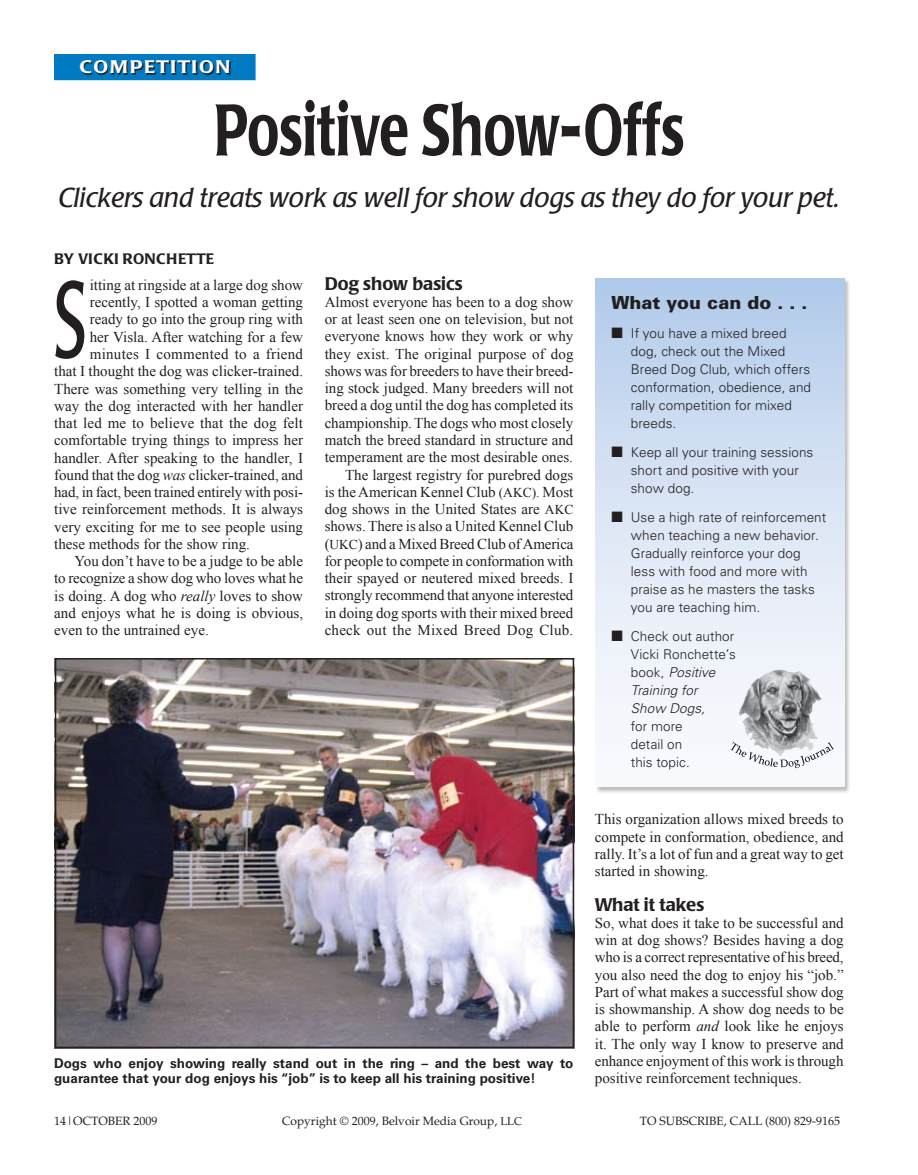
<style>
.page{position:relative;width:918px;height:1175px;background:#fff}
.page>*{position:absolute;margin:0;border:0;box-sizing:border-box;transform-origin:0 0}
.t1{font:108px "Poppl Laudatio";color:#231f20;scale:.6 1}
.t2{font:500 72px "Poppl Laudatio";color:#231f20;scale:.74 1}
.t3{font:italic 27px "Poppl Laudatio";color:#231f20}
.t4{font:500 18px "Poppl Laudatio";color:#231f20}
.t5{font:900 18px "Univers";letter-spacing:.005em;color:#231f20}
.t6{font:500 18px "Poppl Laudatio";letter-spacing:.055em;color:#fff;scale:1.1 1}
.t7{font:15px/17.2px "Times New Roman";color:#231f20;text-align:justify}
.t8{font:15px "Times New Roman";letter-spacing:.02em;color:#231f20}
.t9{font:500 15px "Poppl Laudatio";letter-spacing:.02em;color:#231f20}
.t10{font:15px "Zapf Dingbats";color:#231f20}
.t11{font:300 13.5px/18px "Univers";letter-spacing:.005em;color:#231f20}
.t12{font:700 13.5px/15px "Univers";color:#231f20}
.t13{font:12px "Palatino";color:#231f20}
.s1{font-style:italic}
.s2{font-size:13.5px}
.s3{font-size:11.25px}
</style>
<div class="page">
<div style="left:55px;top:55px;width:200px;height:24px;background:#007bc3"></div>
<div style="left:54px;top:54px;width:202px;height:26px;border:2px solid #007bc3"></div>
<svg style="left:76px;top:56px;width:180px;height:25px"></svg>
<div style="left:594px;top:278px;width:258px;height:516px;background:#231f20;opacity:.3"></div>
<div style="left:595px;top:279px;width:249px;height:508px;background:linear-gradient(to bottom,#b6cdeb,#fffeff)"></div>
<img style="left:739px;top:669px;width:83px;height:73px">
<svg style="left:731px;top:742px;width:103px;height:26px"></svg>
<img style="left:58px;top:661px;width:513px;height:384px">
<div style="left:55px;top:658px;width:519px;height:390px;border:2px solid #231f20"></div>
<p class="t6" style="left:80px;top:57px;width:114px">co mpetition</p>
<h2 class="t2" style="left:214px;top:89px;width:638px">Positive Show-Offs</h2>
<h3 class="t3" style="left:58px;top:183px;width:783px">Clickers and treats work as well for show dogs as they do for your pet.</h3>
<p class="t9" style="left:54px;top:250px;width:29px">By vic</p>
<p class="t9" style="left:103px;top:250px;width:42px">ki ronc</p>
<p class="t9" style="left:166px;top:250px;width:50px">hette</p>
<p class="t7" style="left:90px;top:276px;width:215px">itting at ringside at a large dog show</p>
<p class="t7" style="left:90px;top:293px;width:215px">recently, I spotted a woman getting</p>
<p class="t7" style="left:90px;top:310px;width:215px">ready to go into the group ring with</p>
<p class="t7" style="left:90px;top:328px;width:215px">her Visla. After watching for a few</p>
<p class="t8" style="left:90px;top:344px;width:215px">minutes I commented to a friend</p>
<p class="t7" style="left:54px;top:362px;width:250px">that I thought the dog was clicker-trained.</p>
<p class="t7" style="left:54px;top:379px;width:250px">There was something very telling in the</p>
<p class="t7" style="left:54px;top:397px;width:250px">way the dog interacted with her handler</p>
<p class="t7" style="left:54px;top:414px;width:250px">that led me to believe that the dog felt</p>
<p class="t7" style="left:54px;top:431px;width:250px">comfortable trying things to impress her</p>
<p class="t7" style="left:54px;top:448px;width:250px">handler. After speaking to the handler, I</p>
<p class="t7" style="left:54px;top:466px;width:250px">found that the dog <span class="s1">was</span> clicker-trained, and</p>
<p class="t7" style="left:54px;top:483px;width:250px">had, in fact, been trained entirely with posi-</p>
<p class="t7" style="left:54px;top:500px;width:250px">tive reinforcement methods. It is always</p>
<p class="t7" style="left:54px;top:517px;width:250px">very exciting for me to see people using</p>
<p class="t7" style="left:54px;top:535px;width:197px">these methods for the show ring.</p>
<p class="t7" style="left:75px;top:552px;width:230px">You don’t have to be a judge to be able</p>
<p class="t7" style="left:54px;top:569px;width:250px">to recognize a show dog who loves what he</p>
<p class="t7" style="left:54px;top:586px;width:250px">is doing. A dog who <span class="s1">really</span> loves to show</p>
<p class="t7" style="left:54px;top:604px;width:250px">and enjoys what he is doing is obvious,</p>
<p class="t7" style="left:54px;top:621px;width:156px">even to the untrained eye.</p>
<h1 class="t1" style="left:54px;top:260px;width:55px">S</h1>
<p class="t4" style="left:325px;top:273px;width:139px">Dog show basics</p>
<p class="t7" style="left:325px;top:293px;width:250px;text-align:right">Almost everyone has been to a dog show or at least seen one on television, but not everyone knows how they work or why they exist. The original purpose of dog shows was for breeders to have their breed&shy;ing stock judged. Many breeders will not breed a dog until the dog has completed its championship. The dogs who most closely match the breed standard in structure and temperament are the most desirable ones.<br>The largest registry for purebred dogs<br>is the American Kennel Club <span class="s2">(AKC).</span> Most dog shows in the United States are <span class="s2">AKC </span>shows. There is also a United Kennel Club (<span class="s2">UKC</span>) and a Mixed Breed Club of America for people to compete in conformation with their spayed or neutered mixed breeds. I strongly recommend that anyone interested in doing dog sports with their mixed breed check out the Mixed Breed Dog Club.</p>
<p class="t12" style="left:54px;top:1055px;width:521px">Dogs who enjoy showing really stand out in the ring – and the best way to guarantee that your dog enjoys his “job” is to keep all his training positive!</p>
<p class="t5" style="left:611px;top:291px;width:198px">What you can do . . .</p>
<p class="t11" style="left:631px;top:324px;width:182px">If you have a mixed breed dog, check out the Mixed<br>Breed Dog Club, which offers conformation, obedience, and rally competition for mixed breeds.</p>
<p class="t11" style="left:631px;top:443px;width:184px">Keep all your training sessions short and positive with your show dog.</p>
<p class="t11" style="left:631px;top:508px;width:197px">Use a high rate of reinforcement when teaching a new behavior.<br>Gradually reinforce your dog less with food and more with praise as he masters the tasks you are teaching him.</p>
<p class="t11" style="left:631px;top:627px;width:106px">Check out author<br>Vicki Ronchette’s book, <span class="s1">Positive<br>Training for<br>Show Dogs,</span></p>
<p class="t11" style="left:631px;top:717px;width:60px">for more detail on this topic.</p>
<p class="t10" style="left:611px;top:326px;width:13px">■</p>
<p class="t10" style="left:611px;top:444px;width:13px">■</p>
<p class="t10" style="left:611px;top:509px;width:13px">■</p>
<p class="t10" style="left:611px;top:628px;width:13px">■</p>
<p class="t7" style="left:595px;top:810px;width:250px">This organization allows mixed breeds to compete in conformation, obedience, and rally. It’s a lot of fun and a great way to get started in showing.</p>
<p class="t4" style="left:595px;top:894px;width:111px">What it takes</p>
<p class="t7" style="left:595px;top:914px;width:250px">So, what does it take to be successful and win at dog shows? Besides having a dog who is a correct representative of his breed, you also need the dog to enjoy his “job.” Part of what makes a successful show dog is showmanship. A show dog needs to be able to perform <span class="s1">and</span> look like he enjoys it. The only way I know to preserve and enhance enjoyment of this work is through positive reinforcement techniques.</p>
<p class="t13" style="left:54px;top:1114px;width:105px">14|OCTOBER 2009</p>
<p class="t13" style="left:282px;top:1114px;width:238px">COPYRIGHT © 2009, BELVOIR MEDIA GROUP, <span class="s3">LLC</span></p>
<p class="t13" style="left:640px;top:1114px;width:108px">TO SUBSCRIBE, CALL</p>
<p class="t13" style="left:765px;top:1114px;width:76px">(800) 829-9165</p>
</div>
